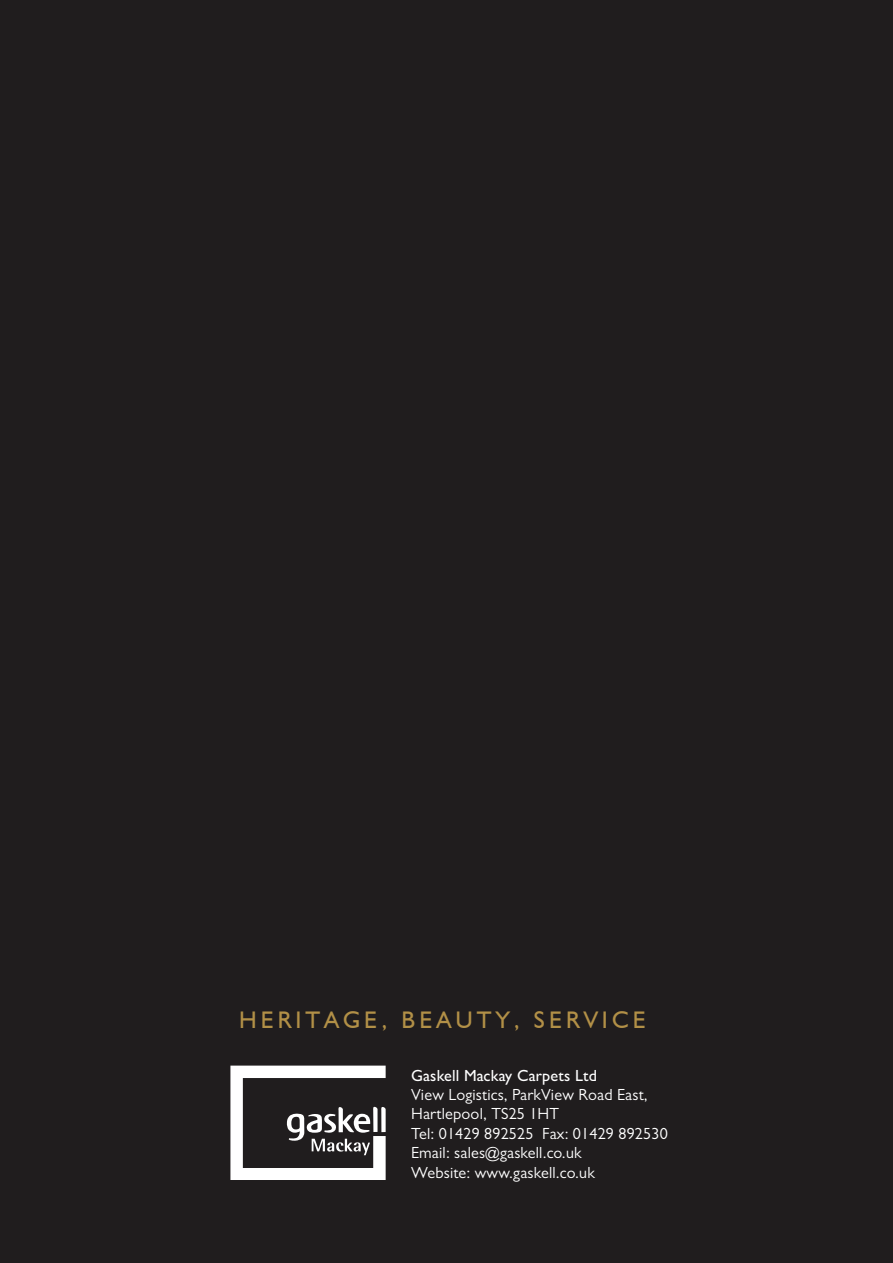
<style>
.page{position:relative;width:893px;height:1263px;background:#201d1e}
.page>*{position:absolute;margin:0;border:0;box-sizing:border-box;transform-origin:0 0}
.t1{font:24px "Humanist 521 BT";color:#b29047}
.t2{font:16.2px/19.4px "Gill Sans MT Pro";letter-spacing:.01em;color:#fff}
.t3{font:500 16.2px "Gill Sans MT Pro";letter-spacing:.01em;color:#fff}
</style>
<div class="page">
<svg style="left:230px;top:1065px;width:156px;height:115px"></svg>
<h1 class="t1" style="left:239px;top:1005px;width:408px">H E R I T A G E , B E A U T Y , S E R V I C E</h1>
<p class="t3" style="left:411px;top:1065px;width:188px">Gaskell Mackay Carpets Ltd</p>
<p class="t2" style="left:411px;top:1085px;width:258px">View Logistics, ParkView Road East,<br>Hartlepool, TS25 1HT<br>Tel: 01429 892525 Fax: 01429 892530<br>Email: sales@gaskell.co.uk<br>Website: www.gaskell.co.uk</p>
</div>
